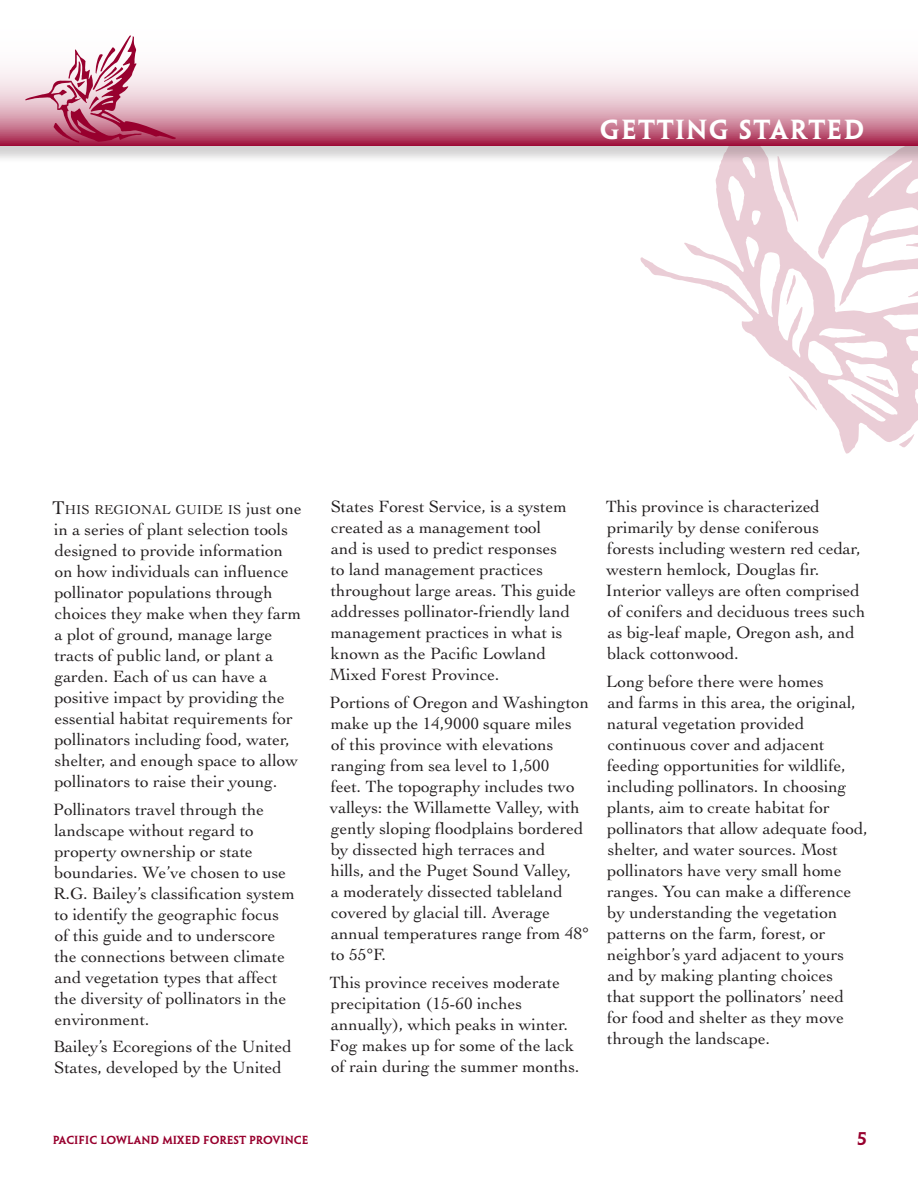
<style>
.page{position:relative;width:918px;height:1188px;background:#fff}
.page>*{position:absolute;margin:0;border:0;box-sizing:border-box;transform-origin:0 0}
.t1{font:24.75px "Penumbra MM 585 1000";letter-spacing:.125em;color:#fff}
.t2{font:17.25px/21px "Cochin";color:#231f20}
.t3{font:16.5px "Penumbra MM 585 1000";color:#98002e}
.t4{font:13.65px "Cochin";color:#231f20}
.t5{font:10.5px "Penumbra MM 585 1000";letter-spacing:.07em;color:#98002e}
.s1{font-size:19.5px}
.s2{font-size:17.25px}
</style>
<div class="page">
<svg style="left:640px;top:164px;width:278px;height:290px"></svg>
<svg style="left:899px;top:434px;width:15px;height:15px"></svg>
<div style="left:0;top:0;width:918px;height:164px;background:#231f20;opacity:.2"></div>
<svg style="left:0;top:0;width:918px;height:146px"></svg>
<svg style="left:23px;top:31px;width:153px;height:113px"></svg>
<h1 class="t1" style="left:600px;top:116px;width:264px">GETTING STARTED</h1>
<p class="t4" style="left:52px;top:502px;width:251px"><span class="s1">T</span>HIS REGIONAL GUIDE IS <span class="s2">just one</span></p>
<p class="t2" style="left:54px;top:519px;width:248px">in a series of plant selection tools designed to provide information on how individuals can influence pollinator populations through choices they make when they farm a plot of ground, manage large tracts of public land, or plant a garden. Each of us can have a positive impact by providing the essential habitat requirements for pollinators including food, water, shelter, and enough space to allow pollinators to raise their young.</p>
<p class="t2" style="left:53px;top:799px;width:243px">Pollinators travel through the landscape without regard to property ownership or state boundaries. We’ve chosen to use<br>R.G. Bailey’s classification system to identify the geographic focus of this guide and to underscore the connections between climate and vegetation types that affect the diversity of pollinators in the environment.</p>
<p class="t2" style="left:53px;top:1036px;width:240px">Bailey’s Ecoregions of the United<br>States, developed by the United</p>
<p class="t2" style="left:330px;top:496px;width:248px">States Forest Service, is a system created as a management tool<br>and is used to predict responses<br>to land management practices throughout large areas. This guide addresses pollinator-friendly land management practices in what is known as the Pacific Lowland<br>Mixed Forest Province.</p>
<p class="t2" style="left:330px;top:692px;width:261px">Portions of Oregon and Washington make up the 14,9000 square miles<br>of this province with elevations ranging from sea level to 1,500<br>feet. The topography includes two valleys: the Willamette Valley, with gently sloping floodplains bordered by dissected high terraces and<br>hills, and the Puget Sound Valley,<br>a moderately dissected tableland covered by glacial till. Average annual temperatures range from 48° to 55°F.</p>
<p class="t2" style="left:329px;top:972px;width:252px">This province receives moderate precipitation (15-60 inches annually), which peaks in winter.<br>Fog makes up for some of the lack of rain during the summer months.</p>
<p class="t2" style="left:606px;top:496px;width:261px">This province is characterized primarily by dense coniferous forests including western red cedar, western hemlock, Douglas fir.<br>Interior valleys are often comprised of conifers and deciduous trees such as big-leaf maple, Oregon ash, and black cottonwood.</p>
<p class="t2" style="left:606px;top:671px;width:263px">Long before there were homes<br>and farms in this area, the original, natural vegetation provided continuous cover and adjacent feeding opportunities for wildlife, including pollinators. In choosing plants, aim to create habitat for pollinators that allow adequate food, shelter, and water sources. Most pollinators have very small home ranges. You can make a difference by understanding the vegetation patterns on the farm, forest, or neighbor’s yard adjacent to yours and by making planting choices<br>that support the pollinators’ need for food and shelter as they move through the landscape.</p>
<p class="t5" style="left:53px;top:1134px;width:256px">PACIFIC LOWLAND MIXED FOREST PROVINCE</p>
<p class="t3" style="left:857px;top:1129px;width:10px">5</p>
</div>
